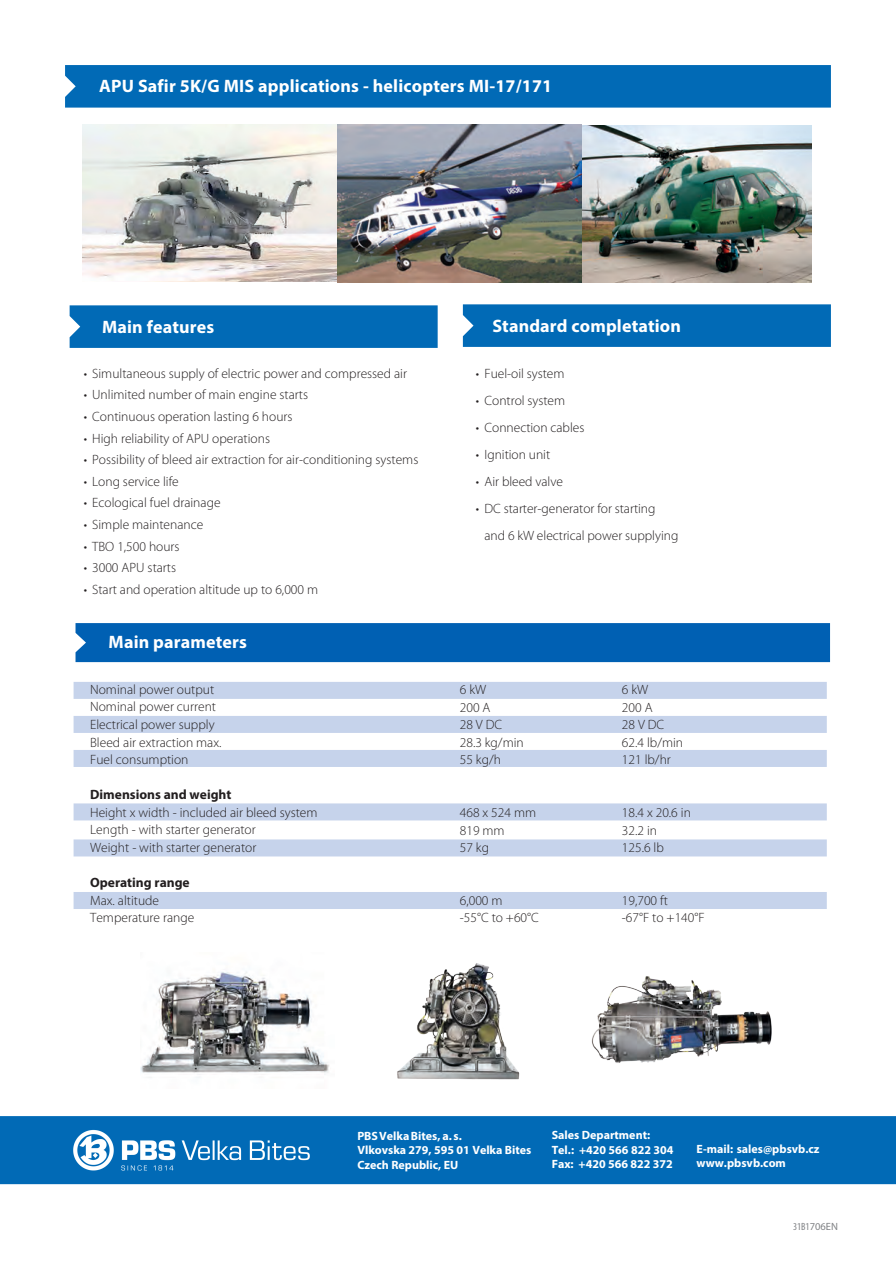
<style>
.page{position:relative;width:896px;height:1266px;background:#fff}
.page>*{position:absolute;margin:0;border:0;box-sizing:border-box;transform-origin:0 0}
.t1{font:700 18px "Myriad Pro";letter-spacing:.01em;color:#fff}
.t2{font:300 13.5px/17.5px "Myriad Pro";color:#231f20}
.t3{font:700 13.5px "Myriad Pro";color:#231f20}
.t4{font:700 12px/14.4px "Myriad Pro";color:#fff}
.t5{font:10.5px "Myriad Pro";color:#808285}
.s1{font-stretch:condensed}
</style>
<div class="page">
<div style="left:74px;top:892px;width:752px;height:17px;background:#c6d3eb"></div>
<svg style="left:74px;top:839px;width:752px;height:18px;background:#c9d5ec"></svg>
<svg style="left:74px;top:682px;width:752px;height:85px;fill:#c6d3eb"></svg>
<div style="left:75px;top:623px;width:754px;height:39px;background:#0060b3"></div>
<svg style="left:74px;top:803px;width:752px;height:18px;background:#c9d5eb"></svg>
<img style="left:83px;top:125px;width:728px;height:157px">
<img style="left:141px;top:971px;width:189px;height:107px">
<div style="left:65px;top:65px;width:765px;height:43px;background:#016ab6"></div>
<div style="left:70px;top:305px;width:367px;height:43px;background:#016ab6"></div>
<div style="left:463px;top:304px;width:367px;height:43px;background:#016ab6"></div>
<img style="left:591px;top:976px;width:181px;height:87px">
<img style="left:397px;top:963px;width:123px;height:117px">
<div style="left:0;top:1116px;width:895px;height:68px;background:#016ab6"></div>
<img style="left:53px;top:1116px;width:270px;height:69px">
<h1 class="t1" style="left:99px;top:74px;width:454px">APU Safir 5K/G MIS applications - helicopters MI-17/171</h1>
<h1 class="t1" style="left:102px;top:315px;width:113px">Main features</h1>
<h1 class="t1" style="left:492px;top:314px;width:190px">Standard completation</h1>
<p class="t2" style="left:84px;top:365px;width:325px">• Simultaneous supply of electric power and compressed air</p>
<p class="t2" style="left:84px;top:386px;width:226px">• Unlimited number of main engine starts</p>
<p class="t2" style="left:84px;top:408px;width:210px">• Continuous operation lasting 6 hours</p>
<p class="t2" style="left:84px;top:429px;width:188px">• High reliability of APU operations</p>
<p class="t2" style="left:84px;top:451px;width:336px">• Possibility of bleed air extraction for air-conditioning systems</p>
<p class="t2" style="left:84px;top:473px;width:97px">• Long service life</p>
<p class="t2" style="left:84px;top:494px;width:138px">• Ecological fuel drainage</p>
<p class="t2" style="left:84px;top:516px;width:121px">• Simple maintenance</p>
<p class="t2" style="left:84px;top:537px;width:97px">• TBO 1,500 hours</p>
<p class="t2" style="left:84px;top:559px;width:94px">• 3000 APU starts</p>
<p class="t2" style="left:84px;top:581px;width:236px">• Start and operation altitude up to 6,000 m</p>
<h1 class="t1" style="left:109px;top:630px;width:140px">Main parameters</h1>
<p class="t2" style="left:90px;top:680px;width:133px">Nominal power output<br>Nominal power current<br>Electrical power supply<br>Bleed air extraction max.<br>Fuel consumption</p>
<p class="t3" style="left:90px;top:785px;width:143px">Dimensions and weight</p>
<p class="t2" style="left:90px;top:803px;width:229px">Height x width - included air bleed system<br>Length - with starter generator<br>Weight - with starter generator</p>
<p class="t3" style="left:90px;top:873px;width:101px">Operating range</p>
<p class="t2" style="left:90px;top:891px;width:106px">Max. altitude<br>Temperature range</p>
<p class="t2" style="left:476px;top:365px;width:90px">• Fuel-oil system</p>
<p class="t2" style="left:476px;top:392px;width:91px">• Control system</p>
<p class="t2" style="left:476px;top:419px;width:110px">• Connection cables</p>
<p class="t2" style="left:476px;top:446px;width:76px">• Ignition unit</p>
<p class="t2" style="left:476px;top:473px;width:89px">• Air bleed valve</p>
<p class="t2" style="left:484px;top:495px;width:195px;line-height:27px;text-indent:-9px">• DC starter-generator for starting and 6 kW electrical power supplying</p>
<p class="t2" style="left:460px;top:681px;width:28px">6 kW</p>
<p class="t2" style="left:622px;top:681px;width:28px">6 kW</p>
<p class="t2" style="left:460px;top:698px;width:32px">200 A</p>
<p class="t2" style="left:622px;top:698px;width:32px">200 A</p>
<p class="t2" style="left:460px;top:716px;width:44px">28 V DC</p>
<p class="t2" style="left:622px;top:716px;width:44px">28 V DC</p>
<p class="t2" style="left:460px;top:733px;width:65px">28.3 kg/min</p>
<p class="t2" style="left:622px;top:733px;width:63px">62.4 lb/min</p>
<p class="t2" style="left:460px;top:751px;width:43px">55 kg/h</p>
<p class="t2" style="left:622px;top:751px;width:50px">121 lb/hr</p>
<p class="t2" style="left:460px;top:804px;width:78px">468 x 524 mm</p>
<p class="t2" style="left:622px;top:804px;width:70px">18.4 x 20.6 in</p>
<p class="t2" style="left:460px;top:821px;width:46px">819 mm</p>
<p class="t2" style="left:622px;top:821px;width:37px">32.2 in</p>
<p class="t2" style="left:460px;top:839px;width:31px">57 kg</p>
<p class="t2" style="left:622px;top:839px;width:43px">125.6 lb</p>
<p class="t2" style="left:460px;top:891px;width:44px">6,000 m</p>
<p class="t2" style="left:622px;top:891px;width:47px">19,700 ft</p>
<p class="t2" style="left:460px;top:909px;width:81px">-55°C to +60°C</p>
<p class="t2" style="left:622px;top:909px;width:84px">-67°F to +140°F</p>
<p class="t4" style="left:357px;top:1128px;width:175px">PBSVelkaBites, a. s.<br>Vlkovska 279, 595 01 Velka Bites<br>Czech Republic, EU</p>
<p class="t4" style="left:551px;top:1127px;width:123px">Sales Department:<br>Теl.: +420 566 822 304<br>Fax: +420 566 822 372</p>
<p class="t4" style="left:696px;top:1140px;width:124px">E-mail: sales@pbsvb.cz www.pbsvb.com</p>
<p class="t5" style="left:793px;top:1219px;width:46px"><span class="s1">31B1</span>706EN</p>
</div>
